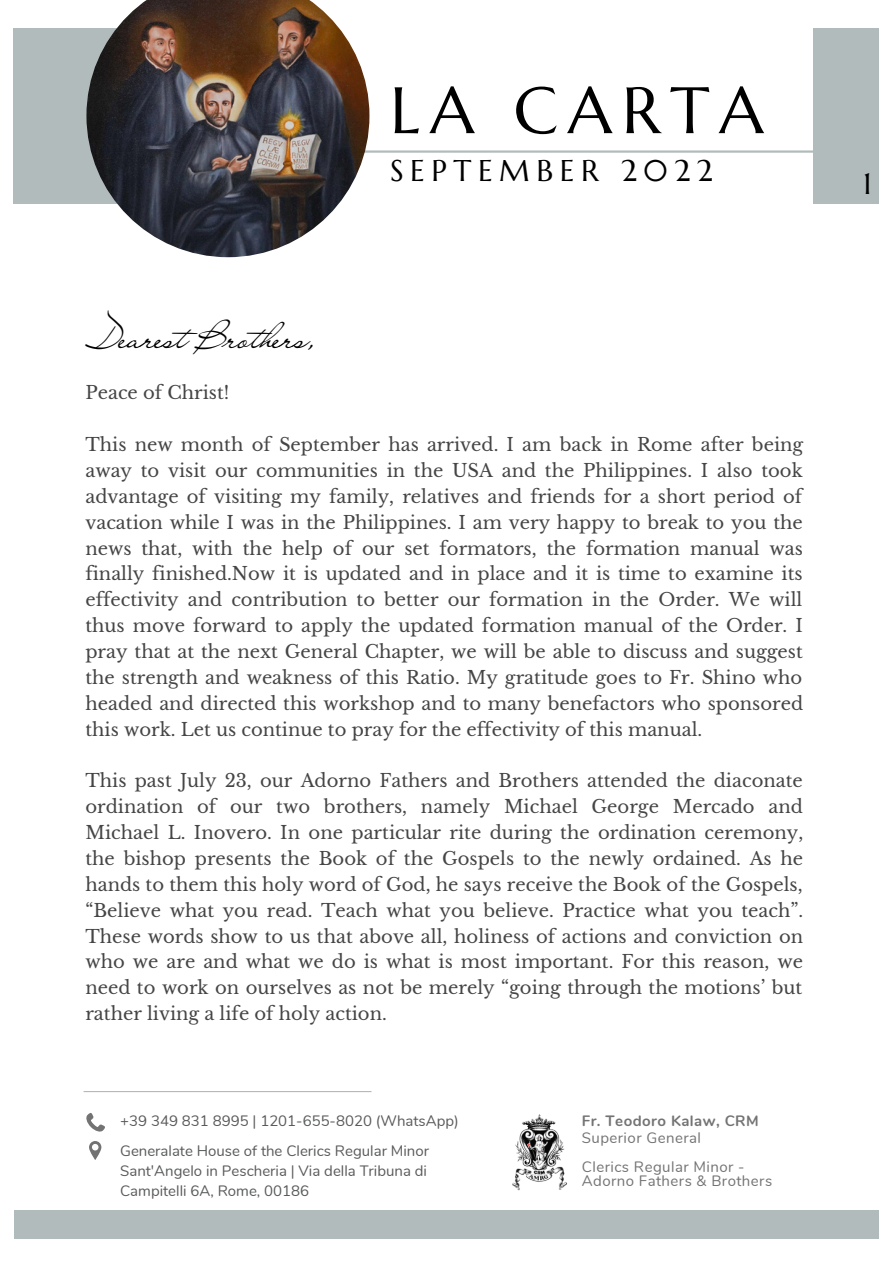
<style>
.page{position:relative;width:893px;height:1264px;background:#fff}
.page>*{position:absolute;margin:0;border:0;box-sizing:border-box;transform-origin:0 0}
.t1{font:65.4px "Marcellus";letter-spacing:.15em;color:#000}
.t2{font:36px "Liana";color:#000}
.t3{font:30px "Marcellus";letter-spacing:.22em;color:#000}
.t4{font:18px/25.8px "Libre Baskerville";color:#454545;text-align:justify}
.t5{font:15px/29.7px "Nunito";color:#595a5a}
.t6{font:15px/29.2px "Nunito";letter-spacing:.03em;color:#737373}
.t7{font:700 15px "Nunito";letter-spacing:.03em;color:#737373}
</style>
<div class="page">
<div style="left:14px;top:1210px;width:864px;height:28px;background:#b1bbbb"></div>
<div style="left:14px;top:28px;width:202px;height:175px;background:#b1bbbb"></div>
<div style="left:813px;top:28px;width:65px;height:175px;background:#b1bbbb"></div>
<hr style="left:286px;top:150px;width:541px;height:3px;background:#b1bbbb">
<img style="left:86px;top:0;width:283px;height:257px">
<hr style="left:84px;top:1090px;width:287px;height:2px;background:#b1bbbb">
<svg style="left:86px;top:1113px;width:19px;height:19px"></svg>
<svg style="left:89px;top:1141px;width:12px;height:19px"></svg>
<img style="left:512px;top:1114px;width:55px;height:77px">
<h1 class="t1" style="left:390px;top:69px;width:375px">LA CARTA</h1>
<h2 class="t2" style="left:88px;top:314px;width:232px">Dearest Brothers,</h2>
<h3 class="t3" style="left:390px;top:152px;width:324px">SEPTEMBER 2022</h3>
<p class="t4" style="left:85px;top:380px;width:145px">Peace of Christ!</p>
<p class="t4" style="left:85px;top:432px;width:719px">This new month of September has arrived. I am back in Rome after being away to visit our communities in the USA and the Philippines. I also took advantage of visiting my family, relatives and friends for a short period of vacation while I was in the Philippines. I am very happy to break to you the news that, with the help of our set formators, the formation manual was finally finished.Now it is updated and in place and it is time to examine its effectivity and contribution to better our formation in the Order. We will thus move forward to apply the updated formation manual of the Order. I pray that at the next General Chapter, we will be able to discuss and suggest the strength and weakness of this Ratio. My gratitude goes to Fr. Shino who headed and directed this workshop and to many benefactors who sponsored this work. Let us continue to pray for the effectivity of this manual.</p>
<p class="t4" style="left:85px;top:768px;width:719px">This past July 23, our Adorno Fathers and Brothers attended the diaconate ordination of our two brothers, namely Michael George Mercado and Michael L. Inovero. In one particular rite during the ordination ceremony, the bishop presents the Book of the Gospels to the newly ordained. As he hands to them this holy word of God, he says receive the Book of the Gospels, “Believe what you read. Teach what you believe. Practice what you teach”.<br>These words show to us that above all, holiness of actions and conviction on who we are and what we do is what is most important. For this reason, we need to work on ourselves as not be merely “going through the motions’ but rather living a life of holy action.</p>
<p class="t5" style="left:120px;top:1106px;width:340px">+39 349 831 8995 | 1201-655-8020 (WhatsApp)<br>Generalate House of the Clerics Regular Minor</p>
<p class="t5" style="left:120px;top:1160px;width:308px;line-height:20.2px">Sant'Angelo in Pescheria | Via della Tribuna di<br>Campitelli 6A, Rome, 00186</p>
<p class="t7" style="left:581px;top:1110px;width:178px">Fr. Teodoro Kalaw, CRM</p>
<p class="t6" style="left:581px;top:1122px;width:164px">Superior General<br>Clerics Regular Minor -</p>
<p class="t6" style="left:581px;top:1166px;width:192px">Adorno Fathers &amp; Brothers</p>
<h3 class="t3" style="left:863px;top:165px;width:10px">1</h3>
</div>
